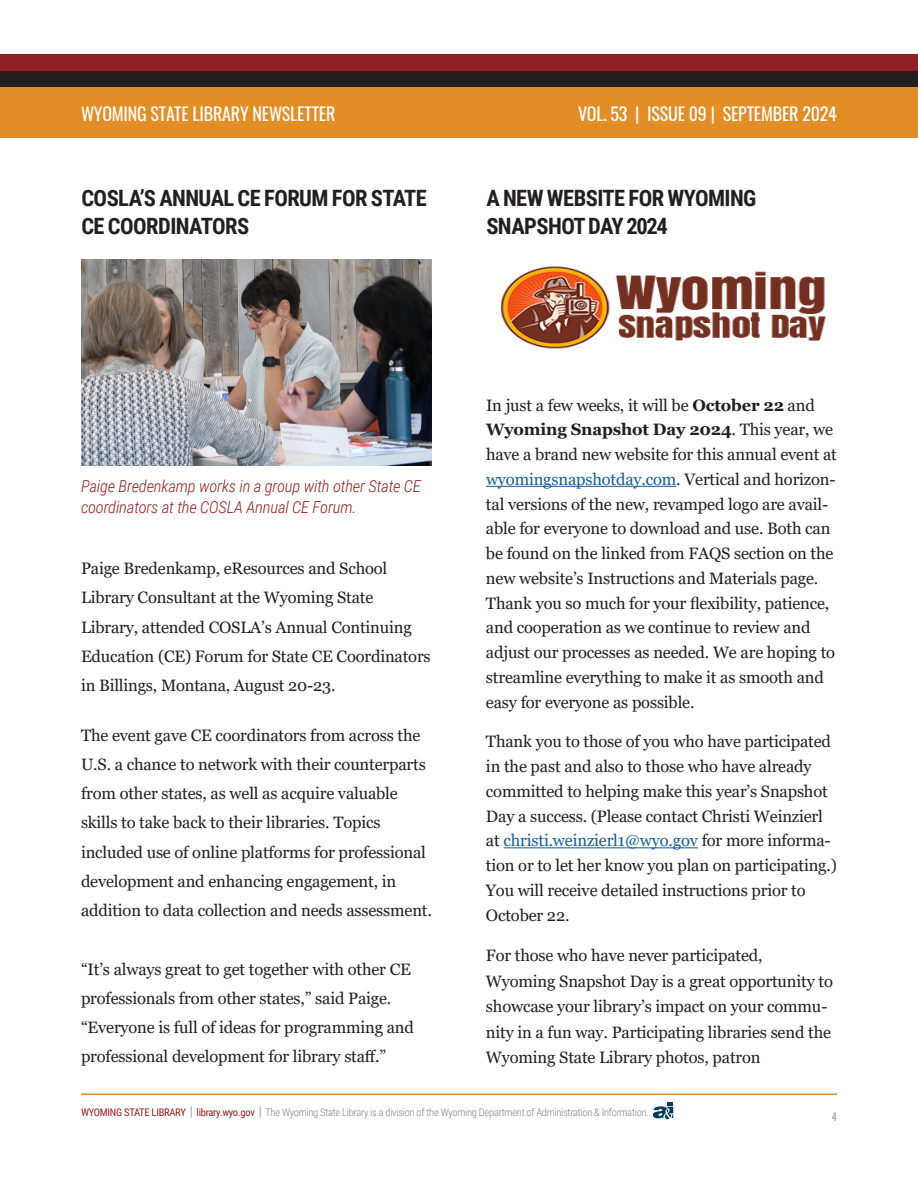
<style>
.page{position:relative;width:918px;height:1188px;background:#fff}
.page>*{position:absolute;margin:0;border:0;box-sizing:border-box;transform-origin:0 0}
.Heading_3{font:700 22.5px/28.5px "Roboto Condensed";letter-spacing:-.025em;color:#231f20}
.t1{font:18px "Oswald";letter-spacing:-.01em;color:#fff}
.Normal__Web{font:16.5px/24.8px "Georgia";letter-spacing:-.01em;color:#231f20}
.Heading_3-2{font:16.5px/29.2px "Georgia";letter-spacing:-.01em;color:#231f20}
.t2{font:italic 300 16.5px/21px "Roboto Condensed";letter-spacing:-.01em;color:#911f23}
.t3{font:300 10.5px "Roboto Condensed";letter-spacing:-.025em;color:#7e8083}
.t4{font:300 10.5px "Oswald";color:#7e8083}
.s1{font-weight:700}
.s2{color:#175d9e}
.s3{font-weight:400;color:#911f23}
.s4{font-size:13.5px}
</style>
<div class="page">
<hr style="left:81px;top:1094px;width:756px;height:1px;background:#e28d25">
<svg style="left:653px;top:1102px;width:20px;height:17px"></svg>
<div style="left:0;top:77px;width:918px;height:61px;background:#e28d25"></div>
<div style="left:0;top:70px;width:918px;height:16px;background:#231f20"></div>
<div style="left:0;top:54px;width:918px;height:16px;background:#911f23"></div>
<hr style="left:486px;top:486px;width:190px;height:1px;background:#175d9e">
<hr style="left:503px;top:847px;width:195px;height:1px;background:#175d9e">
<img style="left:81px;top:259px;width:350px;height:207px">
<img style="left:501px;top:266px;width:325px;height:83px">
<p class="t1" style="left:81px;top:97px;width:256px">WYOMING STATE LIBRARY NEWSLETTER</p>
<p class="t1" style="left:578px;top:97px;width:260px">VOL. 53 | ISSUE 09 | SEPTEMBER 2024</p>
<p class="Heading_3" style="left:81px;top:183px;width:347px">COSLA’S ANNUAL CE FORUM FOR STATE<br>CE COORDINATORS</p>
<p class="Heading_3" style="left:486px;top:183px;width:272px">A NEW WEBSITE FOR WYOMING<br>SNAPSHOT DAY 2024</p>
<p class="t2" style="left:81px;top:475px;width:341px">Paige Bredenkamp works in a group with other State CE coordinators at the COSLA Annual CE Forum.</p>
<p class="Heading_3-2" style="left:81px;top:554px;width:351px">Paige Bredenkamp, eResources and School Library Consultant at the Wyoming State Library, attended COSLA’s Annual Continuing Education (CE) Forum for State CE Coordinators in Billings, Montana, August 20-23.</p>
<p class="Normal__Web" style="left:81px;top:721px;width:352px;line-height:29.2px">The event gave CE coordinators from across the U.S. a chance to network with their counterparts from other states, as well as acquire valuable skills to take back to their libraries. Topics included use of online platforms for professional development and enhancing engagement, in addition to data collection and needs assessment.</p>
<p class="Normal__Web" style="left:81px;top:955px;width:335px;line-height:29.2px">“It’s always great to get together with other CE professionals from other states,” said Paige. “Everyone is full of ideas for programming and professional development for library staff.”</p>
<p class="Normal__Web" style="left:486px;top:393px;width:352px">In just a few weeks, it will be <span class="s1">October 22</span> and <span class="s1">Wyoming Snapshot Day 2024</span>. This year, we have a brand new website for this annual event at <span class="s2">wyomingsnapshotday.com</span>. Vertical and horizon&shy;tal versions of the new, revamped logo are avail&shy;able for everyone to download and use. Both can be found on the linked from FAQS section on the new website’s Instructions and Materials page.<br>Thank you so much for your flexibility, patience, and cooperation as we continue to review and adjust our processes as needed. We are hoping to streamline everything to make it as smooth and easy for everyone as possible.</p>
<p class="Normal__Web" style="left:486px;top:730px;width:352px">Thank you to those of you who have participated in the past and also to those who have already committed to helping make this year’s Snapshot Day a success. (Please contact Christi Weinzierl at <span class="s2">christi.weinzierl1@wyo.gov</span> for more informa&shy;tion or to let her know you plan on participating.)<br>You will receive detailed instructions prior to October 22.</p>
<p class="Normal__Web" style="left:486px;top:943px;width:348px;line-height:25.5px">For those who have never participated, Wyoming Snapshot Day is a great opportunity to showcase your library’s impact on your commu&shy;nity in a fun way. Participating libraries send the Wyoming State Library photos, patron</p>
<p class="t3" style="left:81px;top:1105px;width:569px"><span class="s3">WYOMING STATE LIBRARY</span> <span class="s4">|</span> <span class="s3">library.wyo.gov</span> <span class="s4">|</span> The Wyoming State Library is a division of the Wyoming Department of Administration &amp; Information.</p>
<p class="t4" style="left:832px;top:1107px;width:7px">4</p>
</div>
